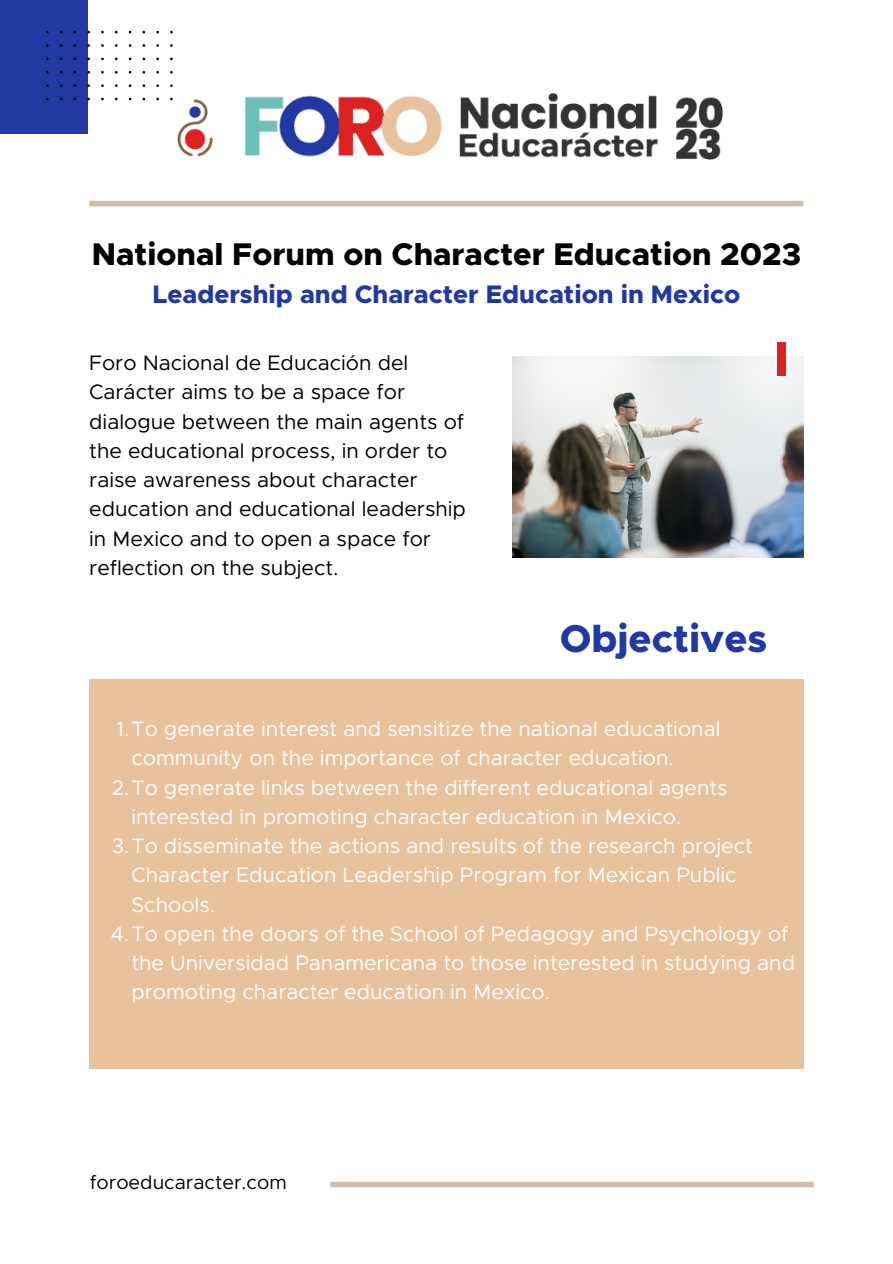
<style>
.page{position:relative;width:893px;height:1264px;background:#fff}
.page>*{position:absolute;margin:0;border:0;box-sizing:border-box;transform-origin:0 0}
.t1{font:800 39px "Metropolis";color:#2239a4}
.t2{font:800 31.5px "Metropolis";color:#000}
.t3{font:800 25.5px "Metropolis";color:#2239a4}
.t4{font:21px "Metropolis";color:#fff}
.t5{font:21px/29.2px "Metropolis";color:#000}
.t6{font:19.5px "Metropolis";color:#000}
</style>
<div class="page">
<div style="left:89px;top:201px;width:714px;height:5px;background:#cebead"></div>
<div style="left:89px;top:679px;width:714px;height:389px;background:#e7c29d"></div>
<div style="left:0;top:0;width:88px;height:134px;background:#2239a4"></div>
<div style="left:330px;top:1181px;width:483px;height:6px;background:#cebead"></div>
<svg style="left:46px;top:31px;width:127px;height:69px"></svg>
<img style="left:512px;top:357px;width:291px;height:200px">
<img style="left:177px;top:93px;width:545px;height:66px">
<div style="left:777px;top:343px;width:9px;height:33px;background:#da2222"></div>
<h2 class="t2" style="left:92px;top:240px;width:710px">National Forum on Character Education 2023</h2>
<p class="t3" style="left:152px;top:283px;width:589px">Leadership and Character Education in Mexico</p>
<p class="t5" style="left:89px;top:349px;width:378px">Foro Nacional de Educación del<br>Carácter aims to be a space for dialogue between the main agents of the educational process, in order to raise awareness about character education and educational leadership in Mexico and to open a space for reflection on the subject.</p>
<h1 class="t1" style="left:559px;top:620px;width:209px">Objectives</h1>
<p class="t4" style="left:117px;top:719px;width:605px">1.To generate interest and sensitize the national educational</p>
<p class="t4" style="left:131px;top:748px;width:544px">community on the importance of character education.</p>
<p class="t4" style="left:112px;top:778px;width:617px">2.To generate links between the different educational agents</p>
<p class="t4" style="left:131px;top:807px;width:551px">interested in promoting character education in Mexico.</p>
<p class="t4" style="left:112px;top:836px;width:642px">3.To disseminate the actions and results of the research project</p>
<p class="t4" style="left:131px;top:865px;width:606px">Character Education Leadership Program for Mexican Public</p>
<p class="t4" style="left:131px;top:894px;width:85px">Schools.</p>
<p class="t4" style="left:111px;top:924px;width:679px">4.To open the doors of the School of Pedagogy and Psychology of</p>
<p class="t4" style="left:131px;top:953px;width:665px">the Universidad Panamericana to those interested in studying and</p>
<p class="t4" style="left:131px;top:982px;width:420px">promoting character education in Mexico.</p>
<p class="t6" style="left:90px;top:1173px;width:198px">foroeducaracter.com</p>
</div>
